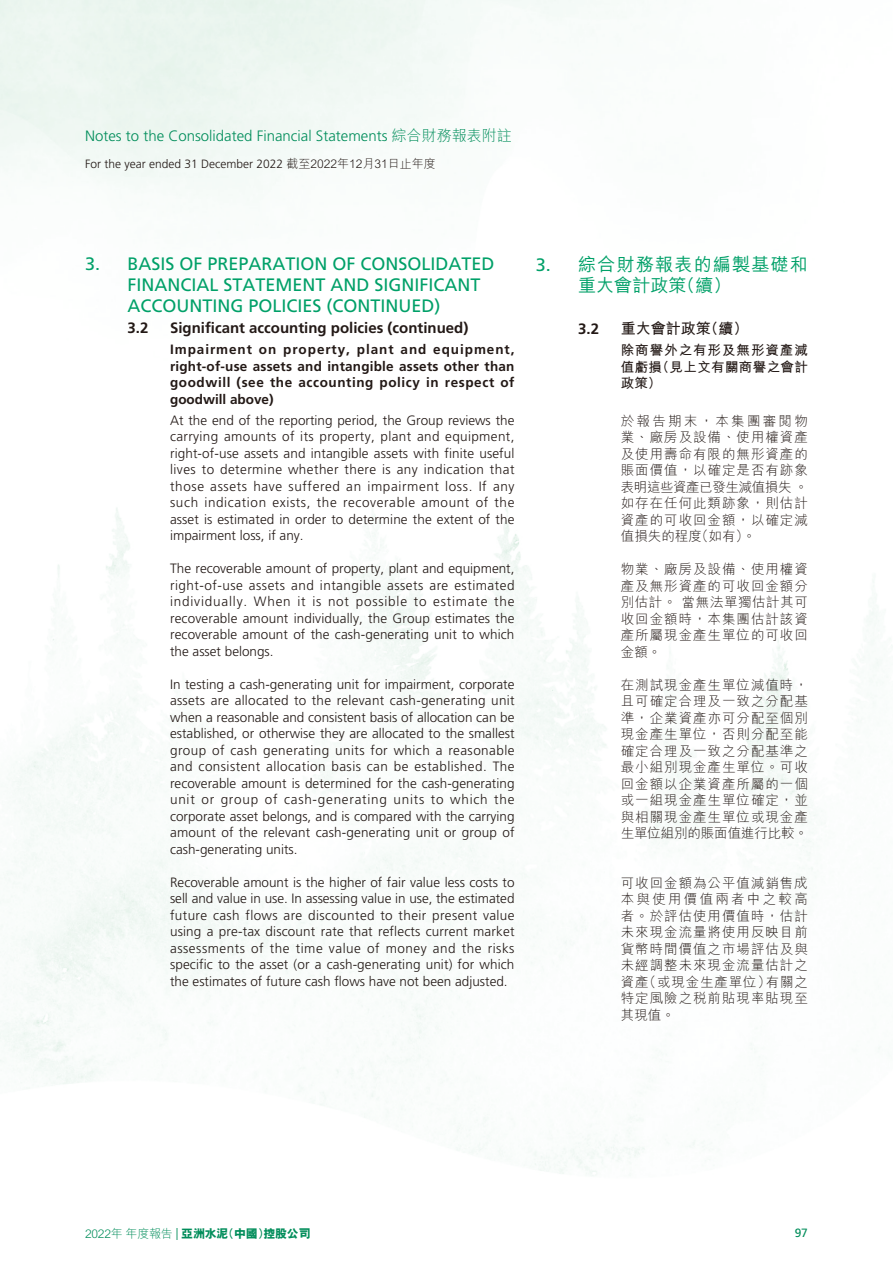
<style>
.page{position:relative;width:893px;height:1263px;background:#fff}
.page>*{position:absolute;margin:0;border:0;box-sizing:border-box;transform-origin:0 0}
.t1{font:18px/21px "Frutiger LT Std";color:#00a068}
.t2{font:18px/21px "M Hei HK Medium E Ten B5 H";letter-spacing:.07em;color:#00a068}
.t3{font:300 15px "Frutiger LT Std";color:#008d5a}
.t4{font:700 15px "Frutiger LT Std";color:#231916}
.t5{font:15px "M Hei HK Bold E Ten B5 H";color:#231916}
.t6{font:300 13.5px/16.5px "Frutiger LT Std";color:#231916;text-align:justify}
.t7{font:13.5px/16.5px "M Hei HK Light E Ten B5 H";letter-spacing:.07em;color:#231916;text-align:justify}
.t8{font:700 13.5px/16.5px "Frutiger LT Std";letter-spacing:.045em;color:#231916;text-align:justify}
.t9{font:13.5px/16.5px "M Hei HK Bold E Ten B5 H";letter-spacing:.05em;color:#231916;text-align:justify}
.t10{font:300 12px "Frutiger LT Std";color:#231916}
.t11{font:12px "M Hei HK Xbold E Ten B5 H";letter-spacing:-.02em;color:#008d5a}
.t12{font:12px "Frutiger LT Std";color:#008d5a}
.s1{font-family:"M Hei HK Light E Ten B5 H";font-weight:400}
.s2{font-family:"Frutiger LT Std"}
.s3{font-family:"M Hei HK Light E Ten B5 H"}
.s4{font-family:"Frutiger LT Std";font-weight:300}
</style>
<div class="page">
<p class="t3" style="left:85px;top:128px;width:428px">Notes to the Consolidated Financial Statements <span class="s1">綜合財務報表附註</span></p>
<p class="t10" style="left:85px;top:158px;width:352px">For the year ended 31 December 2022 <span class="s1">截至2022年12月31日止年度</span></p>
<h1 class="t1" style="left:128px;top:254px;width:369px;text-indent:-43px">3. BASIS OF PREPARATION OF CONSOLIDATED<br>FINANCIAL STATEMENT AND SIGNIFICANT<br>ACCOUNTING POLICIES (CONTINUED)</h1>
<p class="t4" style="left:128px;top:321px;width:22px">3.2</p>
<p class="t4" style="left:170px;top:321px;width:300px">Significant accounting policies (continued)</p>
<p class="t8" style="left:170px;top:342px;width:346px">Impairment on property, plant and equipment, right-of-use assets and intangible assets other than goodwill (see the accounting policy in respect of goodwill above)</p>
<p class="t6" style="left:170px;top:412px;width:346px">At the end of the reporting period, the Group reviews the carrying amounts of its property, plant and equipment, right-of-use assets and intangible assets with finite useful lives to determine whether there is any indication that those assets have suffered an impairment loss. If any such indication exists, the recoverable amount of the asset is estimated in order to determine the extent of the impairment loss, if any.</p>
<p class="t6" style="left:170px;top:561px;width:346px">The recoverable amount of property, plant and equipment, right-of-use assets and intangible assets are estimated individually. When it is not possible to estimate the recoverable amount individually, the Group estimates the recoverable amount of the cash-generating unit to which the asset belongs.</p>
<p class="t6" style="left:170px;top:676px;width:346px">In testing a cash-generating unit for impairment, corporate assets are allocated to the relevant cash-generating unit when a reasonable and consistent basis of allocation can be established, or otherwise they are allocated to the smallest group of cash generating units for which a reasonable and consistent allocation basis can be established. The recoverable amount is determined for the cash-generating unit or group of cash-generating units to which the corporate asset belongs, and is compared with the carrying amount of the relevant cash-generating unit or group of cash-generating units.</p>
<p class="t6" style="left:170px;top:874px;width:346px">Recoverable amount is the higher of fair value less costs to sell and value in use. In assessing value in use, the estimated future cash flows are discounted to their present value using a pre-tax discount rate that reflects current market assessments of the time value of money and the risks specific to the asset (or a cash-generating unit) for which the estimates of future cash flows have not been adjusted.</p>
<h1 class="t2" style="left:578px;top:256px;width:231px;text-indent:-43px"><span class="s2">3.</span> 綜合財務報表的編製基礎和重大會計政策（續）</h1>
<p class="t4" style="left:578px;top:322px;width:22px">3.2</p>
<p class="t5" style="left:621px;top:323px;width:129px">重大會計政策（續）</p>
<p class="t9" style="left:621px;top:344px;width:189px">除商譽外之有形及無形資產減值虧損（見上文有關商譽之會計政策）</p>
<p class="t7" style="left:621px;top:414px;width:189px">於報告期末，本集團審閱物業、廠房及設備、使用權資產及使用壽命有限的無形資產的賬面價值，以確定是否有跡象表明這些資產已發生減值損失。如存在任何此類跡象，則估計資產的可收回金額，以確定減值損失的程度（如有）。</p>
<p class="t7" style="left:621px;top:563px;width:189px">物業、廠房及設備、使用權資產及無形資產的可收回金額分別估計。當無法單獨估計其可收回金額時，本集團估計該資產所屬現金產生單位的可收回金額。</p>
<p class="t7" style="left:621px;top:678px;width:189px">在測試現金產生單位減值時，且可確定合理及一致之分配基準，企業資產亦可分配至個別現金產生單位，否則分配至能確定合理及一致之分配基準之最小組別現金產生單位。可收回金額以企業資產所屬的一個或一組現金產生單位確定，並與相關現金產生單位或現金產生單位組別的賬面值進行比較。</p>
<p class="t7" style="left:621px;top:876px;width:189px">可收回金額為公平值減銷售成本與使用價值兩者中之較高者。於評估使用價值時，估計未來現金流量將使用反映目前貨幣時間價值之市場評估及與未經調整未來現金流量估計之資產（或現金生產單位）有關之特定風險之稅前貼現率貼現至其現值。</p>
<p class="t11" style="left:85px;top:1228px;width:227px"><span class="s3">2022年 年度報告</span> <span class="s4">|</span> 亞洲水泥（中國）控股公司</p>
<p class="t12" style="left:795px;top:1227px;width:15px">97</p>
</div>
